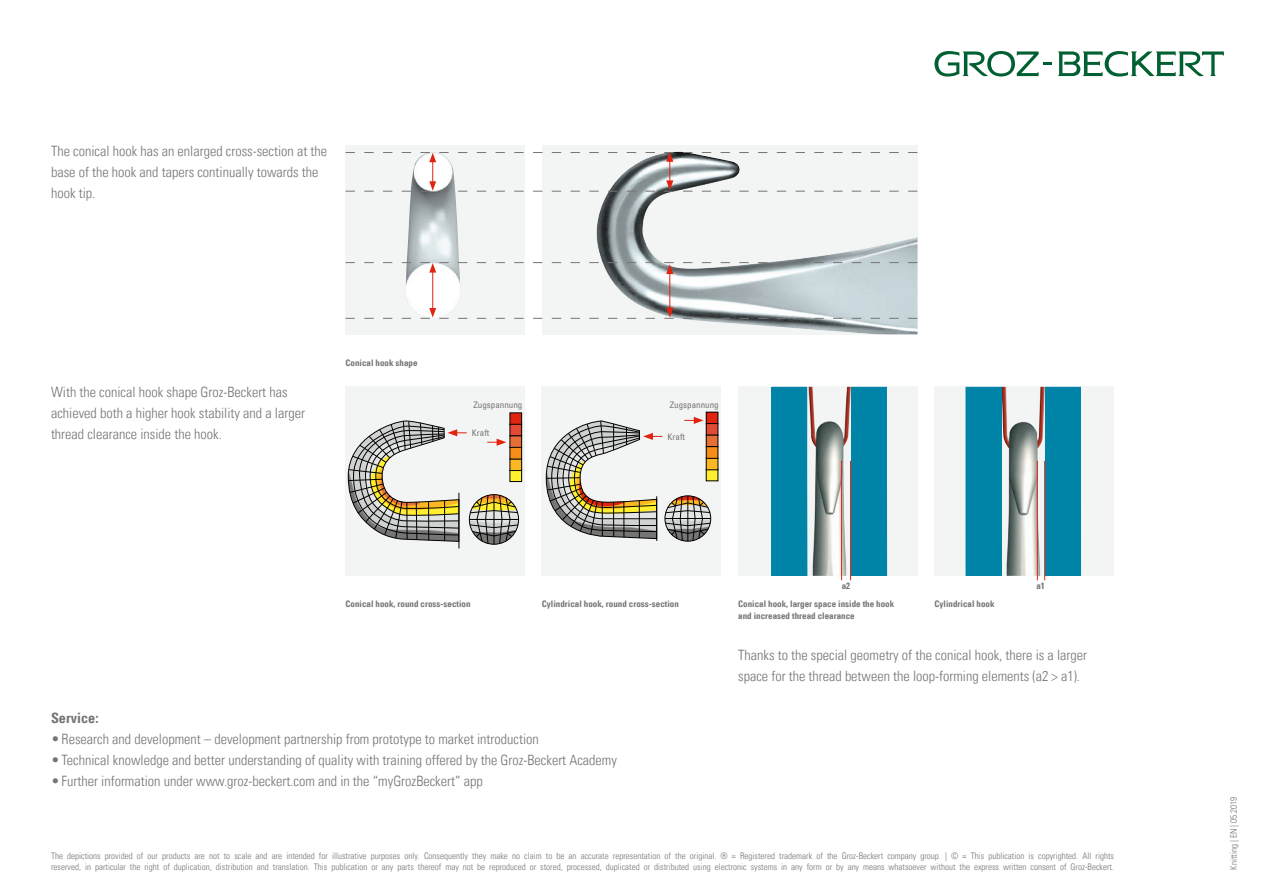
<style>
.page{position:relative;width:1263px;height:893px;background:#fff}
.page>*{position:absolute;margin:0;border:0;box-sizing:border-box;transform-origin:0 0}
.t1{font:14.25px/21px "Univers Com 47 Light Cond";color:#757574}
.t2{font:14.25px "Univers Com 67 Bold Cond";color:#757574}
.t3{font:9px/10.5px "Univers Com 47 Light Cond";color:#757574}
.t4{font:9px/12px "Univers Com 67 Bold Cond";color:#757574}
.t5{font:condensed 9px "Univers Com 57";color:#757574}
</style>
<div class="page">
<svg style="left:1058px;top:51px;width:166px;height:26px"></svg>
<svg style="left:934px;top:51px;width:117px;height:26px"></svg>
<div style="left:345px;top:145px;width:180px;height:189px;background:#f3f4f4"></div>
<img style="left:405px;top:192px;width:55px;height:116px">
<hr style="left:432px;top:270px;width:1px;height:40px;background:#e02410">
<div style="left:542px;top:145px;width:375px;height:189px;background:#f3f4f4"></div>
<img style="left:596px;top:192px;width:321px;height:142px">
<hr style="left:669px;top:272px;width:1px;height:38px;background:#e02410">
<div style="left:345px;top:387px;width:180px;height:189px;background:#f3f4f4"></div>
<div style="left:510px;top:413px;width:12px;height:12px;background:#e02410"></div>
<div style="left:510px;top:413px;width:12px;height:12px;border:1px solid #000"></div>
<div style="left:510px;top:424px;width:12px;height:12px;background:#e34a36"></div>
<div style="left:510px;top:424px;width:12px;height:12px;border:1px solid #000"></div>
<div style="left:510px;top:436px;width:12px;height:12px;background:#e66f38"></div>
<div style="left:510px;top:436px;width:12px;height:12px;border:1px solid #000"></div>
<div style="left:510px;top:470px;width:12px;height:12px;background:#ffef2e"></div>
<div style="left:510px;top:470px;width:12px;height:12px;border:1px solid #000"></div>
<div style="left:510px;top:459px;width:12px;height:11px;background:#fcb822"></div>
<div style="left:510px;top:459px;width:12px;height:12px;border:1px solid #000"></div>
<div style="left:510px;top:447px;width:12px;height:12px;background:#f68d18"></div>
<div style="left:510px;top:447px;width:12px;height:12px;border:1px solid #000"></div>
<hr style="left:459px;top:493px;width:1px;height:55px;background:#000">
<svg style="left:348px;top:420px;width:171px;height:124px"></svg>
<div style="left:542px;top:387px;width:179px;height:189px;background:#f3f4f4"></div>
<div style="left:706px;top:412px;width:12px;height:12px;background:#e02410"></div>
<div style="left:706px;top:424px;width:12px;height:11px;background:#e34a36"></div>
<div style="left:706px;top:423px;width:12px;height:12px;border:1px solid #000"></div>
<div style="left:706px;top:435px;width:12px;height:12px;background:#e66f38"></div>
<div style="left:706px;top:469px;width:12px;height:12px;background:#ffef2e"></div>
<div style="left:706px;top:458px;width:12px;height:12px;background:#fcb822"></div>
<div style="left:706px;top:458px;width:12px;height:12px;border:1px solid #000"></div>
<div style="left:706px;top:447px;width:12px;height:11px;background:#f68d18"></div>
<div style="left:706px;top:446px;width:12px;height:12px;border:1px solid #000"></div>
<svg style="left:546px;top:417px;width:165px;height:124px"></svg>
<div style="left:738px;top:387px;width:179px;height:189px;background:#f3f4f4"></div>
<img style="left:807px;top:387px;width:44px;height:189px">
<hr style="left:841px;top:461px;width:1px;height:119px;background:#e02410">
<div style="left:934px;top:387px;width:180px;height:189px;background:#f3f4f4"></div>
<img style="left:965px;top:387px;width:80px;height:189px">
<hr style="left:1037px;top:461px;width:1px;height:119px;background:#e02410">
<svg style="left:345px;top:262px;width:572px;height:12px"></svg>
<svg style="left:345px;top:152px;width:572px;height:40px"></svg>
<svg style="left:345px;top:308px;width:572px;height:11px"></svg>
<div style="left:771px;top:387px;width:36px;height:189px;background:#0084a8"></div>
<div style="left:851px;top:387px;width:36px;height:189px;background:#0084a8"></div>
<div style="left:966px;top:387px;width:35px;height:189px;background:#0084a8"></div>
<div style="left:1045px;top:387px;width:36px;height:189px;background:#0084a8"></div>
<hr style="left:1044px;top:461px;width:1px;height:119px;background:#e02410">
<hr style="left:850px;top:461px;width:1px;height:119px;background:#e02410">
<p class="t1" style="left:51px;top:140px;width:278px">The conical hook has an enlarged cross-section at the base of the hook and tapers continually towards the hook tip.</p>
<p class="t1" style="left:51px;top:382px;width:255px">With the conical hook shape Groz-Beckert has achieved both a higher hook stability and a larger thread clearance inside the hook.</p>
<p class="t4" style="left:345px;top:357px;width:73px">Conical hook shape</p>
<p class="t5" style="left:473px;top:399px;width:50px">Zugspannung</p>
<p class="t5" style="left:670px;top:399px;width:50px">Zugspannung</p>
<p class="t5" style="left:472px;top:427px;width:19px">Kraft</p>
<p class="t5" style="left:667px;top:431px;width:19px">Kraft</p>
<p class="t4" style="left:842px;top:579px;width:10px">a2</p>
<p class="t4" style="left:1036px;top:579px;width:10px">a1</p>
<p class="t4" style="left:345px;top:598px;width:126px">Conical hook, round cross-section</p>
<p class="t4" style="left:738px;top:598px;width:157px">Conical hook, larger space inside the hook and increased thread clearance</p>
<p class="t4" style="left:542px;top:598px;width:138px">Cylindrical hook, round cross-section</p>
<p class="t4" style="left:934px;top:598px;width:62px">Cylindrical hook</p>
<p class="t1" style="left:738px;top:644px;width:350px">Thanks to the special geometry of the conical hook, there is a larger space for the thread between the loop-forming elements (a2 &gt; a1).</p>
<p class="t2" style="left:51px;top:709px;width:49px">Service:</p>
<p class="t1" style="left:51px;top:728px;width:489px">•Research and development – development partnership from prototype to market introduction</p>
<p class="t1" style="left:51px;top:749px;width:567px">•Technical knowledge and better understanding of quality with training offered by the Groz-Beckert Academy</p>
<p class="t1" style="left:51px;top:770px;width:433px">•Further information under www.groz-beckert.com and in the “myGrozBeckert” app</p>
<p class="t3" style="left:51px;top:851px;width:1064px">The depictions provided of our products are not to scale and are intended for illustrative purposes only. Consequently they make no claim to be an accurate representation of the original. ® = Registered trademark of the Groz-Beckert company group. | © = This publication is copyrighted. All rights reserved, in particular the right of duplication, distribution and translation. This publication or any parts thereof may not be reproduced or stored, processed, duplicated or distributed using electronic systems in any form or by any means whatsoever without the express written consent of Groz-Beckert.</p>
<p class="t3" style="left:1228px;top:870px;width:74px;rotate:-90deg">Knitting | EN | 05.2019</p>
</div>
